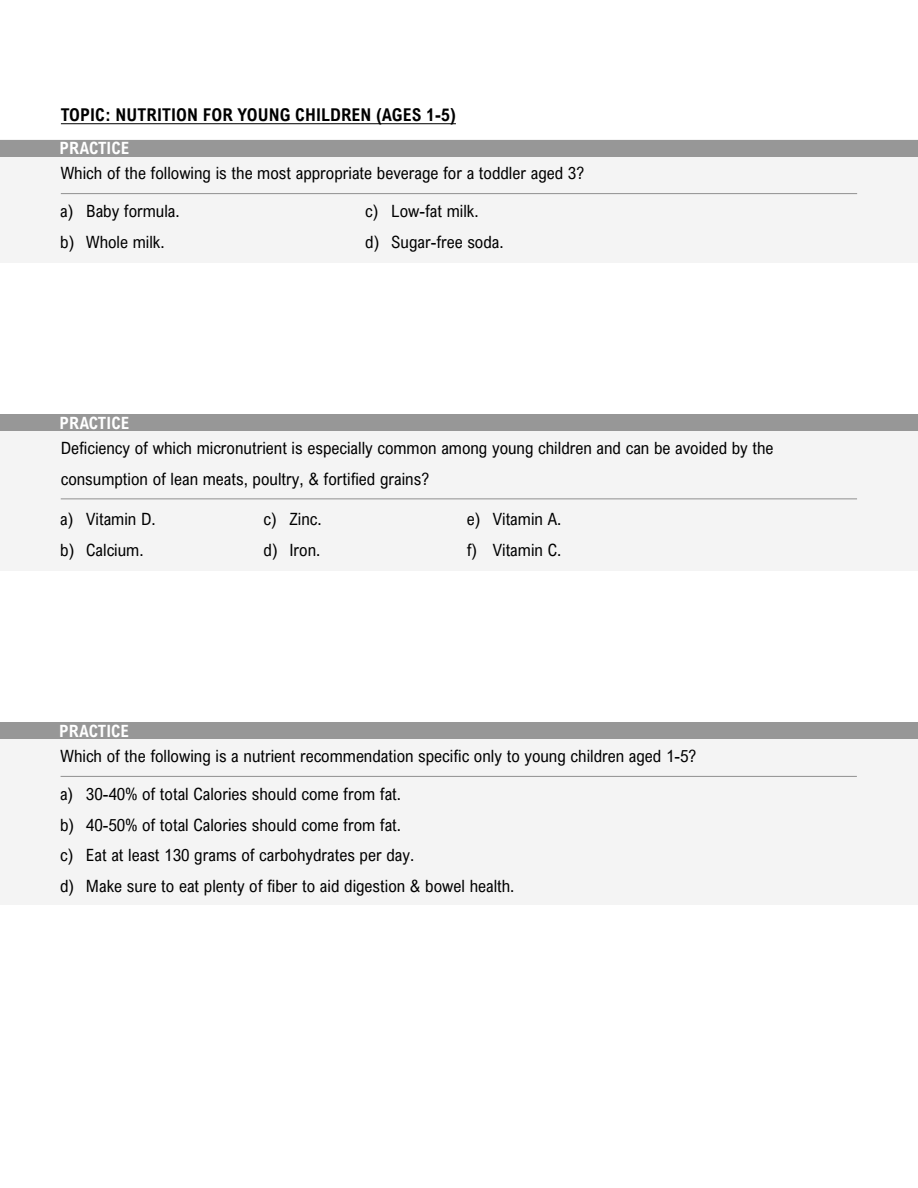
<style>
.page{position:relative;width:918px;height:1188px;background:#fff}
.page>*{position:absolute;margin:0;border:0;box-sizing:border-box;transform-origin:0 0}
.Título_Header{font:700 17.7px "Arial Nova Cond";letter-spacing:.005em;color:#000}
.TEXTO_P{font:16.95px/30.6px "Arial Nova Cond";color:#000}
.Título_Example{font:700 16.95px "Arial Nova Cond";letter-spacing:.005em;color:#fff}
</style>
<div class="page">
<hr style="left:61px;top:123px;width:395px;height:1px;background:#000">
<div style="left:0;top:140px;width:918px;height:123px;background:#f4f4f4"></div>
<div style="left:0;top:140px;width:918px;height:17px;background:#979797"></div>
<hr style="left:61px;top:193px;width:796px;height:1px;background:#979797">
<div style="left:0;top:414px;width:918px;height:157px;background:#f4f4f4"></div>
<div style="left:0;top:414px;width:918px;height:17px;background:#979797"></div>
<hr style="left:61px;top:498px;width:796px;height:1px;background:#979797">
<div style="left:0;top:722px;width:918px;height:183px;background:#f4f4f4"></div>
<div style="left:0;top:722px;width:918px;height:17px;background:#979797"></div>
<hr style="left:61px;top:776px;width:796px;height:1px;background:#979797">
<p class="Título_Header" style="left:61px;top:104px;width:396px">TOPIC: NUTRITION FOR YOUNG CHILDREN (AGES 1-5)</p>
<p class="Título_Example" style="left:60px;top:138px;width:71px">PRACTICE</p>
<p class="TEXTO_P" style="left:61px;top:158px;width:525px">Which of the following is the most appropriate beverage for a toddler aged 3?</p>
<p class="TEXTO_P" style="left:60px;top:196px;width:121px">a) Baby formula.</p>
<p class="TEXTO_P" style="left:60px;top:226px;width:106px">b) Whole milk.</p>
<p class="TEXTO_P" style="left:365px;top:196px;width:115px">c) Low-fat milk.</p>
<p class="TEXTO_P" style="left:365px;top:226px;width:140px">d) Sugar-free soda.</p>
<p class="Título_Example" style="left:59px;top:412px;width:71px">PRACTICE</p>
<p class="TEXTO_P" style="left:61px;top:432px;width:714px">Deficiency of which micronutrient is especially common among young children and can be avoided by the consumption of lean meats, poultry, &amp; fortified grains?</p>
<p class="TEXTO_P" style="left:60px;top:503px;width:97px">a) Vitamin D.</p>
<p class="TEXTO_P" style="left:60px;top:534px;width:85px">b) Calcium.</p>
<p class="TEXTO_P" style="left:264px;top:503px;width:60px">c) Zinc.</p>
<p class="TEXTO_P" style="left:264px;top:534px;width:58px">d) Iron.</p>
<p class="TEXTO_P" style="left:467px;top:503px;width:96px">e) Vitamin A.</p>
<p class="TEXTO_P" style="left:467px;top:534px;width:96px">f) Vitamin C.</p>
<p class="Título_Example" style="left:59px;top:720px;width:71px">PRACTICE</p>
<p class="TEXTO_P" style="left:61px;top:740px;width:637px">Which of the following is a nutrient recommendation specific only to young children aged 1-5?</p>
<p class="TEXTO_P" style="left:60px;top:778px;width:343px">a) 30-40% of total Calories should come from fat.</p>
<p class="TEXTO_P" style="left:60px;top:809px;width:343px">b) 40-50% of total Calories should come from fat.</p>
<p class="TEXTO_P" style="left:60px;top:840px;width:356px">c) Eat at least 130 grams of carbohydrates per day.</p>
<p class="TEXTO_P" style="left:60px;top:870px;width:456px">d) Make sure to eat plenty of fiber to aid digestion &amp; bowel health.</p>
</div>
